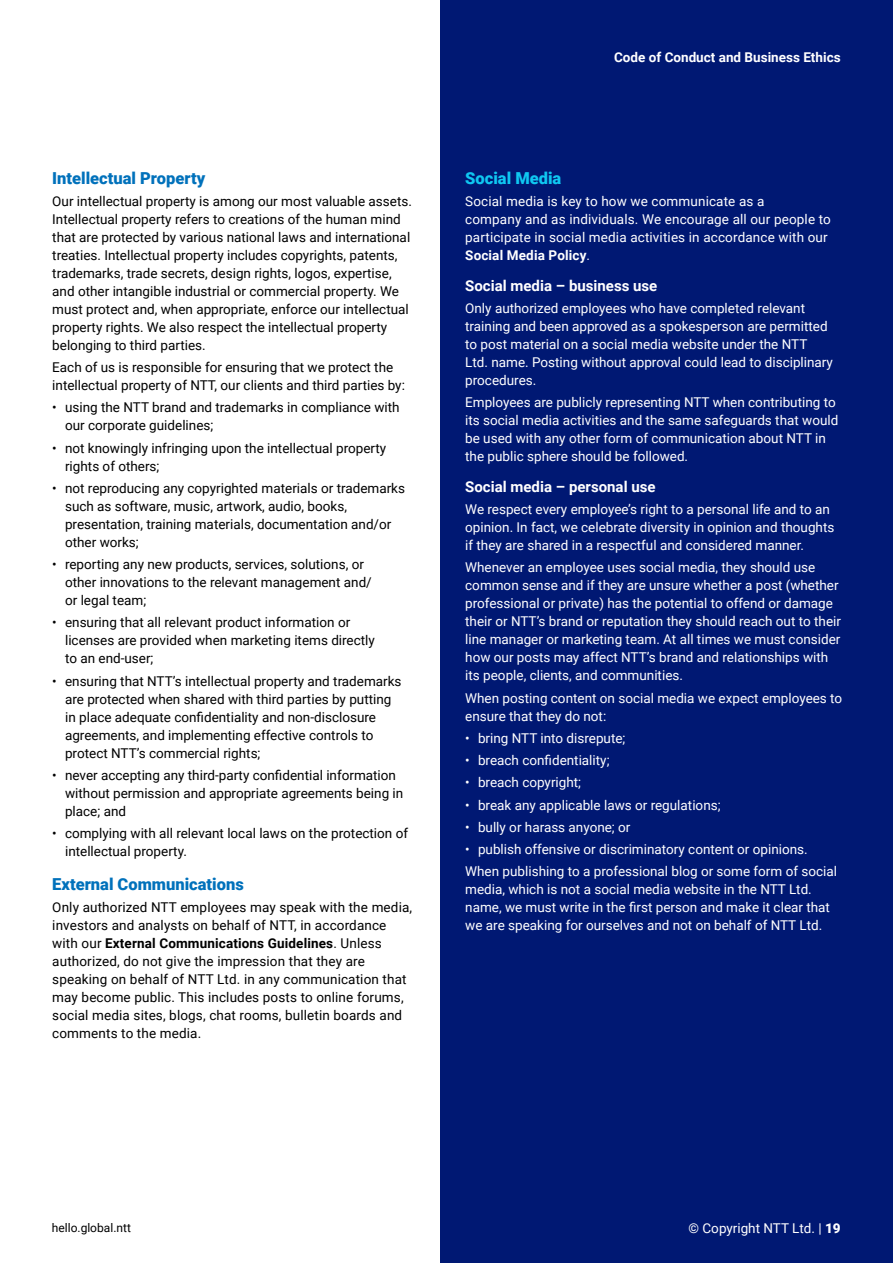
<style>
.page{position:relative;width:893px;height:1263px;background:#fff}
.page>*{position:absolute;margin:0;border:0;box-sizing:border-box;transform-origin:0 0}
.t1{font:900 16.5px "Roboto";color:#0071bb}
.t2{font:900 16.5px "Roboto";color:#0fc7f1}
.t3{font:700 15px "Roboto";color:#fff}
.t4{font:13.5px/18px "Roboto";color:#000}
.t5{font:13.5px/18px "Roboto";color:#fff}
.t6{font:700 13.5px "Roboto";color:#fff}
.t7{font:12px "Roboto";color:#000}
.s1{font-weight:700}
.s2{font-weight:900}
</style>
<div class="page">
<div style="left:441px;top:0;width:452px;height:1263px;background:#001873"></div>
<p class="t1" style="left:52px;top:171px;width:155px">Intellectual Property</p>
<p class="t4" style="left:52px;top:193px;width:361px">Our intellectual property is among our most valuable assets.<br>Intellectual property refers to creations of the human mind that are protected by various national laws and international treaties. Intellectual property includes copyrights, patents, trademarks, trade secrets, design rights, logos, expertise, and other intangible industrial or commercial property. We must protect and, when appropriate, enforce our intellectual property rights. We also respect the intellectual property belonging to third parties.</p>
<p class="t4" style="left:52px;top:359px;width:354px">Each of us is responsible for ensuring that we protect the intellectual property of NTT, our clients and third parties by:</p>
<p class="t4" style="left:65px;top:399px;width:336px;text-indent:-13px">• using the NTT brand and trademarks in compliance with our corporate guidelines;</p>
<p class="t4" style="left:65px;top:440px;width:323px;text-indent:-13px">• not knowingly infringing upon the intellectual property rights of others;</p>
<p class="t4" style="left:65px;top:480px;width:342px;text-indent:-13px">• not reproducing any copyrighted materials or trademarks such as software, music, artwork, audio, books, presentation, training materials, documentation and/or other works;</p>
<p class="t4" style="left:65px;top:556px;width:308px;text-indent:-13px">• reporting any new products, services, solutions, or other innovations to the relevant management and/ or legal team;</p>
<p class="t4" style="left:65px;top:614px;width:311px;text-indent:-13px">• ensuring that all relevant product information or licenses are provided when marketing items directly to an end-user;</p>
<p class="t4" style="left:65px;top:673px;width:338px;text-indent:-13px">• ensuring that NTT’s intellectual property and trademarks are protected when shared with third parties by putting in place adequate confidentiality and non-disclosure agreements, and implementing effective controls to protect NTT’s commercial rights;</p>
<p class="t4" style="left:65px;top:767px;width:340px;text-indent:-13px">• never accepting any third-party confidential information without permission and appropriate agreements being in place; and</p>
<p class="t4" style="left:65px;top:825px;width:345px;text-indent:-13px">• complying with all relevant local laws on the protection of intellectual property.</p>
<p class="t1" style="left:52px;top:877px;width:193px">External Communications</p>
<p class="t4" style="left:52px;top:899px;width:361px">Only authorized NTT employees may speak with the media, investors and analysts on behalf of NTT, in accordance with our <span class="s1">External Communications Guidelines</span>. Unless authorized, do not give the impression that they are speaking on behalf of NTT Ltd. in any communication that may become public. This includes posts to online forums, social media sites, blogs, chat rooms, bulletin boards and comments to the media.</p>
<p class="t6" style="left:614px;top:52px;width:228px">Code of Conduct and Business Ethics</p>
<p class="t2" style="left:465px;top:171px;width:98px">Social Media</p>
<p class="t5" style="left:465px;top:193px;width:367px">Social media is key to how we communicate as a<br>company and as individuals. We encourage all our people to participate in social media activities in accordance with our <span class="s1">Social Media Policy</span>.</p>
<p class="t3" style="left:465px;top:279px;width:194px">Social media – business use</p>
<p class="t5" style="left:465px;top:300px;width:369px">Only authorized employees who have completed relevant training and been approved as a spokesperson are permitted to post material on a social media website under the NTT Ltd. name. Posting without approval could lead to disciplinary procedures.</p>
<p class="t5" style="left:465px;top:394px;width:375px">Employees are publicly representing NTT when contributing to its social media activities and the same safeguards that would be used with any other form of communication about NTT in the public sphere should be followed.</p>
<p class="t3" style="left:465px;top:480px;width:192px">Social media – personal use</p>
<p class="t5" style="left:465px;top:501px;width:371px">We respect every employee’s right to a personal life and to an opinion. In fact, we celebrate diversity in opinion and thoughts if they are shared in a respectful and considered manner.</p>
<p class="t5" style="left:465px;top:559px;width:377px">Whenever an employee uses social media, they should use common sense and if they are unsure whether a post (whether professional or private) has the potential to offend or damage their or NTT’s brand or reputation they should reach out to their line manager or marketing team. At all times we must consider how our posts may affect NTT’s brand and relationships with its people, clients, and communities.</p>
<p class="t5" style="left:465px;top:690px;width:378px">When posting content on social media we expect employees to ensure that they do not:</p>
<p class="t5" style="left:465px;top:730px;width:162px">• bring NTT into disrepute;</p>
<p class="t5" style="left:465px;top:752px;width:146px">• breach confidentiality;</p>
<p class="t5" style="left:465px;top:774px;width:117px">• breach copyright;</p>
<p class="t5" style="left:465px;top:797px;width:257px">• break any applicable laws or regulations;</p>
<p class="t5" style="left:465px;top:819px;width:167px">• bully or harass anyone; or</p>
<p class="t5" style="left:465px;top:839px;width:373px;line-height:22.2px">• publish offensive or discriminatory content or opinions.<br>When publishing to a professional blog or some form of social</p>
<p class="t5" style="left:465px;top:881px;width:366px">media, which is not a social media website in the NTT Ltd. name, we must write in the first person and make it clear that we are speaking for ourselves and not on behalf of NTT Ltd.</p>
<p class="t7" style="left:52px;top:1223px;width:81px">hello.global.ntt</p>
<p class="t5" style="left:689px;top:1220px;width:154px">© Copyright NTT Ltd. | <span class="s2">19</span></p>
</div>
